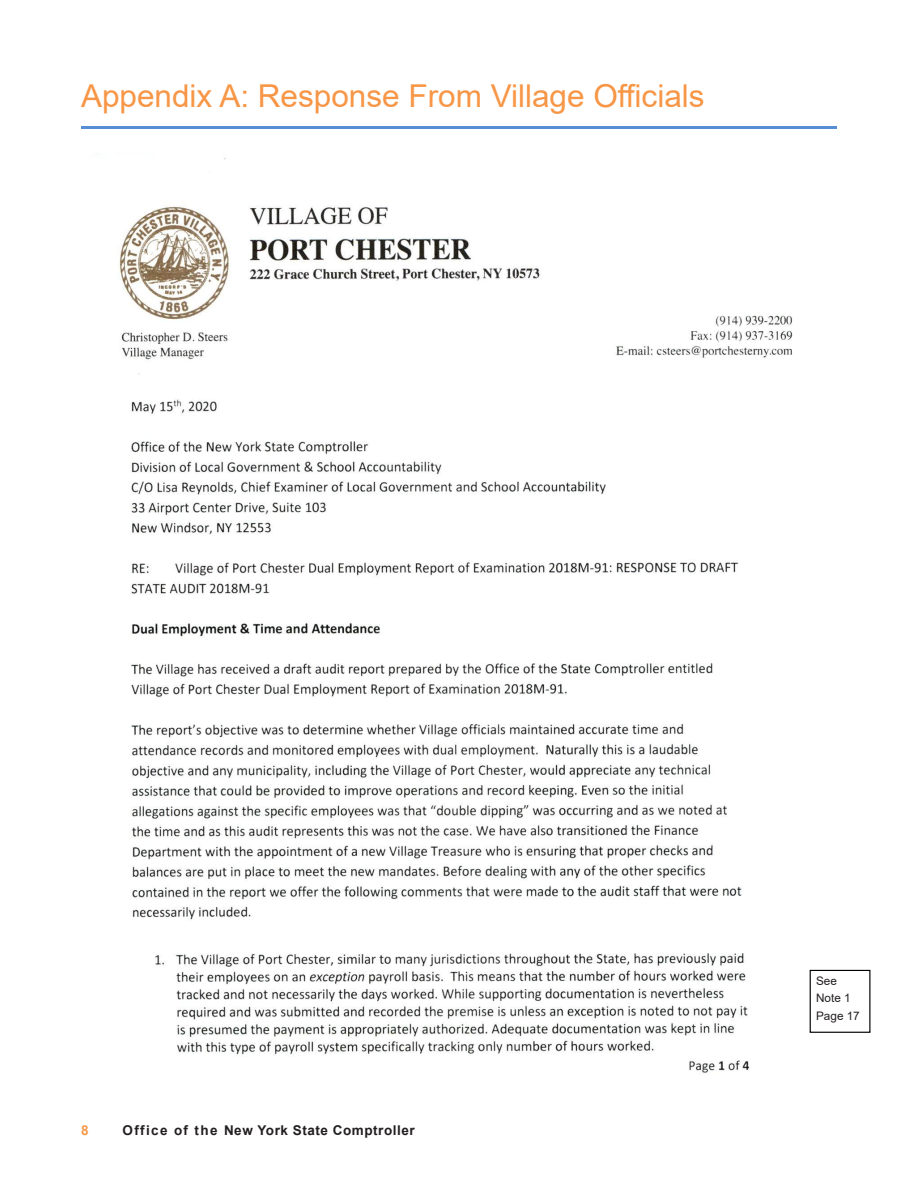
<style>
.page{position:relative;width:918px;height:1188px;background:#fff}
.page>*{position:absolute;margin:0;border:0;box-sizing:border-box;transform-origin:0 0}
.Section_Heads{font:31.5px "Arial";color:#f79646}
.t1{font:700 13.5px "Arial";letter-spacing:.04em;color:#231f20}
.t2{font:700 13.5px "Arial";color:#f79646}
.Body_Text{font:11.7px "Arial";color:#231f20}
</style>
<div class="page">
<hr style="left:81px;top:126px;width:756px;height:3px;background:#558ed5">
<img style="left:119px;top:158px;width:718px;height:915px">
<div style="left:810px;top:970px;width:60px;height:63px;border:1px solid #000"></div>
<p class="Section_Heads" style="left:81px;top:74px;width:625px">Appendix A: Response From Village Officials</p>
<p class="t2" style="left:81px;top:1121px;width:9px">8</p>
<p class="t1" style="left:123px;top:1121px;width:294px">Office of the New York State Comptroller</p>
<p class="Body_Text" style="left:816px;top:973px;width:22px">See</p>
<p class="Body_Text" style="left:816px;top:990px;width:36px">Note 1</p>
<p class="Body_Text" style="left:816px;top:1008px;width:45px">Page 17</p>
</div>
